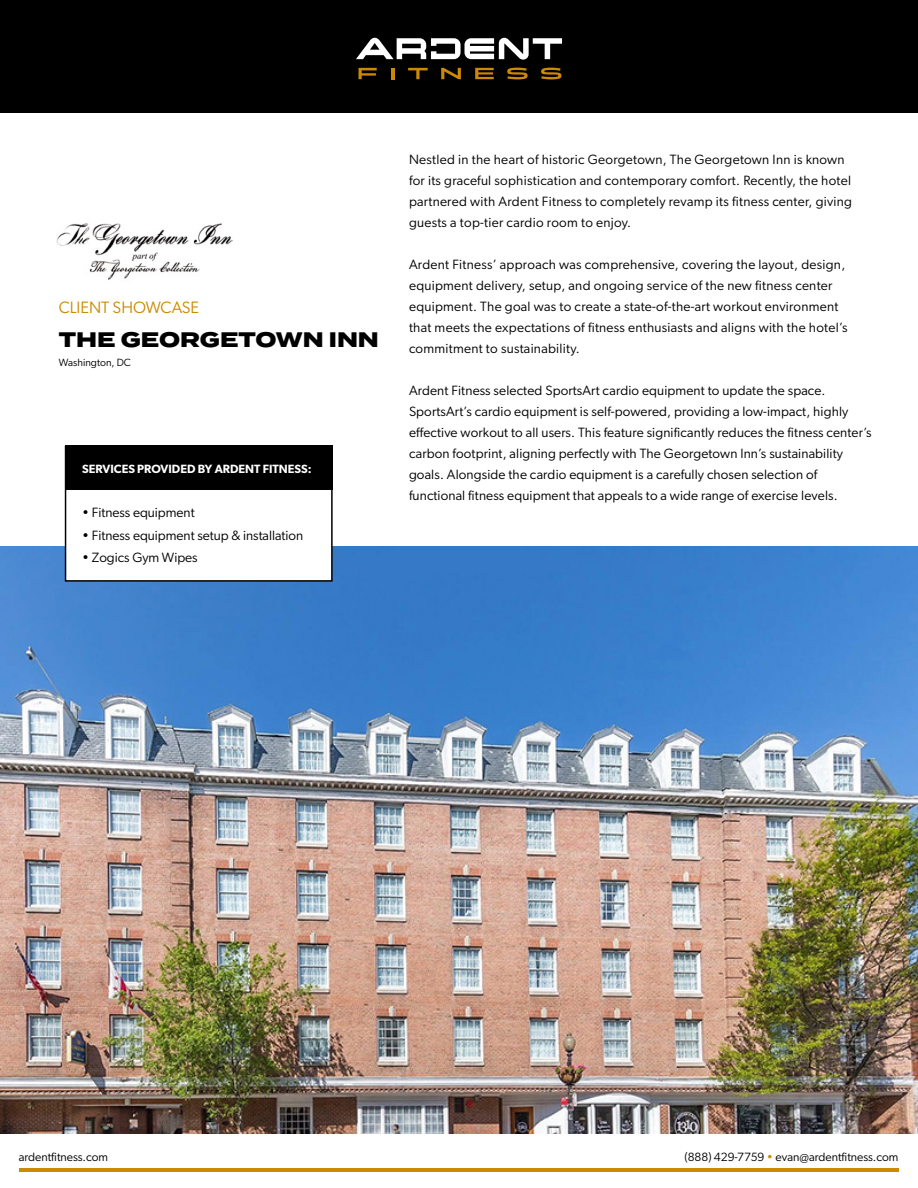
<style>
.page{position:relative;width:918px;height:1188px;background:#fff}
.page>*{position:absolute;margin:0;border:0;box-sizing:border-box;transform-origin:0 0}
.t1{font:800 21px "Termina";color:#000}
.t2{font:16.5px "Gibson";color:#cc8a00}
.t3{font:13.5px/21px "Gibson";letter-spacing:.015em;color:#000}
.t4{font:12px "Gibson";color:#000}
.t5{font:600 12px "Gibson";color:#fff}
.t6{font:10.5px "Gibson";color:#000}
.s1{color:#cc8a00}
</style>
<div class="page">
<img style="left:0;top:546px;width:918px;height:588px">
<div style="left:0;top:0;width:918px;height:112px;background:#000"></div>
<svg style="left:359px;top:68px;width:18px;height:11px"></svg>
<svg style="left:391px;top:68px;width:3px;height:11px"></svg>
<svg style="left:408px;top:68px;width:20px;height:11px"></svg>
<svg style="left:441px;top:68px;width:20px;height:11px"></svg>
<svg style="left:475px;top:68px;width:19px;height:11px"></svg>
<svg style="left:507px;top:68px;width:21px;height:11px"></svg>
<svg style="left:541px;top:68px;width:20px;height:11px"></svg>
<svg style="left:356px;top:38px;width:206px;height:22px"></svg>
<img style="left:57px;top:223px;width:176px;height:57px">
<hr style="left:19px;top:1168px;width:879px;height:3px;background:#cc8a00">
<div style="left:66px;top:447px;width:266px;height:134px;background:#fff"></div>
<div style="left:65px;top:446px;width:268px;height:136px;border:2px solid #000"></div>
<div style="left:65px;top:446px;width:268px;height:44px;background:#000"></div>
<p class="t2" style="left:59px;top:297px;width:142px">CLIENT SHOWCASE</p>
<h1 class="t1" style="left:59px;top:323px;width:322px">THE GEORGETOWN INN</h1>
<p class="t6" style="left:59px;top:356px;width:74px">Washington, DC</p>
<p class="t5" style="left:82px;top:462px;width:231px">SERVICES PROVIDED BY ARDENT FITNESS:</p>
<p class="t3" style="left:82px;top:502px;width:114px">• Fitness equipment</p>
<p class="t3" style="left:82px;top:524px;width:223px">• Fitness equipment setup &amp; installation</p>
<p class="t3" style="left:82px;top:546px;width:117px">• Zogics Gym Wipes</p>
<p class="t3" style="left:409px;top:149px;width:445px">Nestled in the heart of historic Georgetown, The Georgetown Inn is known for its graceful sophistication and contemporary comfort. Recently, the hotel partnered with Ardent Fitness to completely revamp its fitness center, giving guests a top-tier cardio room to enjoy.</p>
<p class="t3" style="left:409px;top:254px;width:440px">Ardent Fitness’ approach was comprehensive, covering the layout, design, equipment delivery, setup, and ongoing service of the new fitness center equipment. The goal was to create a state-of-the-art workout environment that meets the expectations of fitness enthusiasts and aligns with the hotel’s commitment to sustainability.</p>
<p class="t3" style="left:409px;top:380px;width:464px">Ardent Fitness selected SportsArt cardio equipment to update the space.<br>SportsArt’s cardio equipment is self-powered, providing a low-impact, highly effective workout to all users. This feature significantly reduces the fitness center’s carbon footprint, aligning perfectly with The Georgetown Inn’s sustainability goals. Alongside the cardio equipment is a carefully chosen selection of functional fitness equipment that appeals to a wide range of exercise levels.</p>
<p class="t4" style="left:19px;top:1150px;width:91px">ardentfitness.com</p>
<p class="t4" style="left:685px;top:1150px;width:215px">(888) 429-7759 <span class="s1">•</span> evan@ardentfitness.com</p>
</div>
